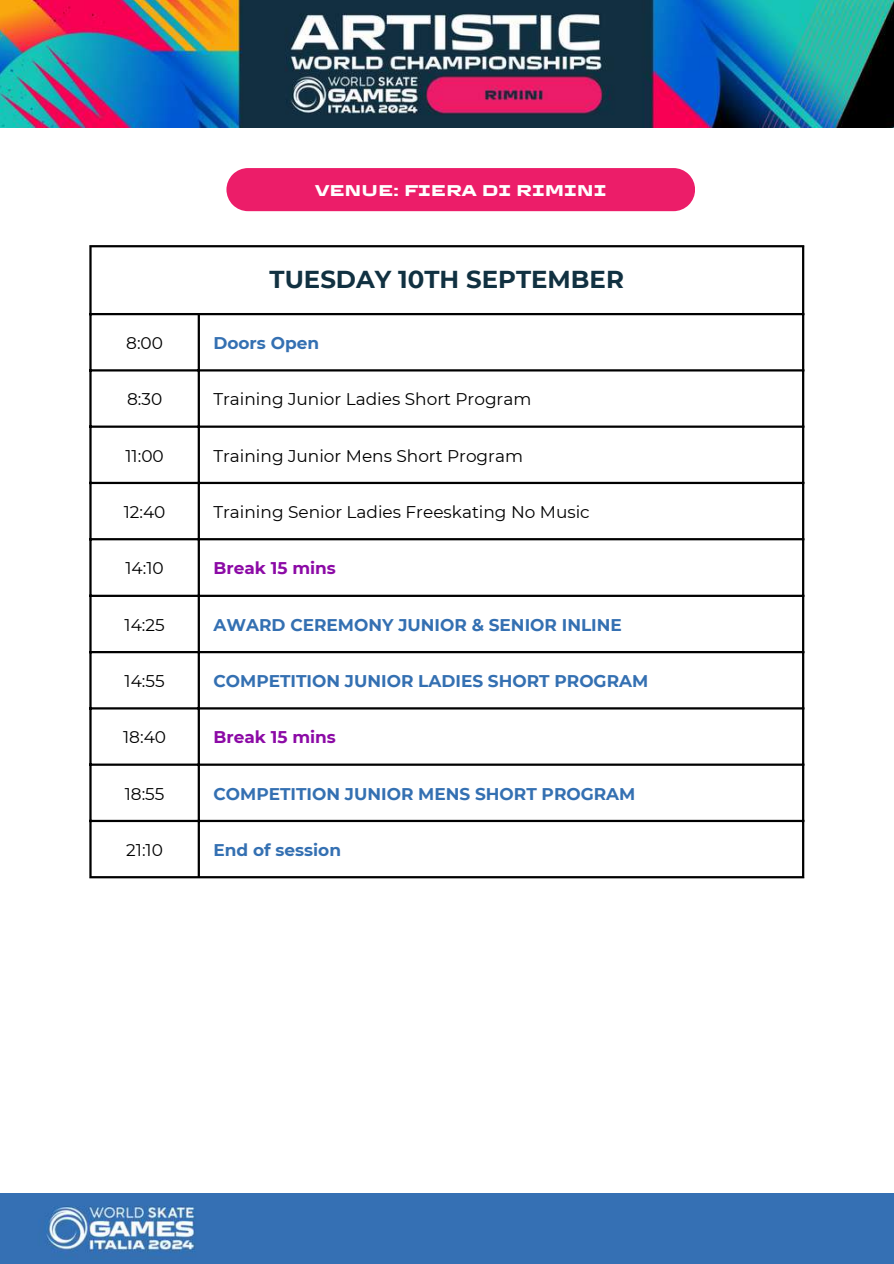
<style>
.page{position:relative;width:894px;height:1264px;background:#fff}
.page>*{position:absolute;margin:0;border:0;box-sizing:border-box;transform-origin:0 0}
.t1{font:700 24.45px "Montserrat";color:#113141}
.t2{font:16.95px "Montserrat";color:#000}
.t3{font:700 16.95px "Montserrat";color:#3470b2}
.t4{font:700 16.95px "Montserrat";color:#8c0aa6}
.t5{font:700 15.9px "TT Autonomous";color:#fff}
</style>
<div class="page">
<img style="left:0;top:0;width:893px;height:127px">
<svg style="left:92px;top:247px;width:709px;height:629px"></svg>
<hr style="left:89px;top:247px;width:3px;height:629px;background:#000">
<hr style="left:198px;top:315px;width:2px;height:561px;background:#000">
<hr style="left:801px;top:247px;width:3px;height:629px;background:#000">
<hr style="left:89px;top:245px;width:715px;height:2px;background:#000">
<hr style="left:89px;top:313px;width:715px;height:2px;background:#000">
<hr style="left:89px;top:369px;width:715px;height:2px;background:#000">
<hr style="left:89px;top:425px;width:715px;height:3px;background:#000">
<hr style="left:89px;top:482px;width:715px;height:2px;background:#000">
<hr style="left:89px;top:538px;width:715px;height:2px;background:#000">
<hr style="left:89px;top:594px;width:715px;height:3px;background:#000">
<hr style="left:89px;top:651px;width:715px;height:2px;background:#000">
<hr style="left:89px;top:707px;width:715px;height:2px;background:#000">
<hr style="left:89px;top:763px;width:715px;height:2px;background:#000">
<hr style="left:89px;top:819px;width:715px;height:3px;background:#000">
<hr style="left:89px;top:876px;width:715px;height:2px;background:#000">
<img style="left:0;top:1193px;width:893px;height:69px">
<div style="left:226px;top:168px;width:469px;height:43px;background:#ec1d69"></div>
<p class="t5" style="left:315px;top:179px;width:293px">VENUE: FIERA DI RIMINI</p>
<h1 class="t1" style="left:269px;top:264px;width:356px">TUESDAY 10TH SEPTEMBER</h1>
<p class="t2" style="left:126px;top:332px;width:38px">8:00</p>
<p class="t3" style="left:213px;top:332px;width:107px">Doors Open</p>
<p class="t2" style="left:127px;top:389px;width:37px">8:30</p>
<p class="t2" style="left:213px;top:389px;width:319px">Training Junior Ladies Short Program</p>
<p class="t2" style="left:125px;top:445px;width:40px">11:00</p>
<p class="t2" style="left:213px;top:445px;width:311px">Training Junior Mens Short Program</p>
<p class="t2" style="left:124px;top:501px;width:43px">12:40</p>
<p class="t2" style="left:213px;top:501px;width:378px">Training Senior Ladies Freeskating No Music</p>
<p class="t2" style="left:125px;top:557px;width:40px">14:10</p>
<p class="t4" style="left:213px;top:557px;width:124px">Break 15 mins</p>
<p class="t2" style="left:124px;top:614px;width:42px">14:25</p>
<p class="t3" style="left:213px;top:614px;width:410px">AWARD CEREMONY JUNIOR &amp; SENIOR INLINE</p>
<p class="t2" style="left:125px;top:670px;width:42px">14:55</p>
<p class="t3" style="left:213px;top:670px;width:436px">COMPETITION JUNIOR LADIES SHORT PROGRAM</p>
<p class="t2" style="left:123px;top:727px;width:44px">18:40</p>
<p class="t4" style="left:213px;top:727px;width:124px">Break 15 mins</p>
<p class="t2" style="left:125px;top:783px;width:41px">18:55</p>
<p class="t3" style="left:213px;top:783px;width:423px">COMPETITION JUNIOR MENS SHORT PROGRAM</p>
<p class="t2" style="left:126px;top:839px;width:38px">21:10</p>
<p class="t3" style="left:213px;top:839px;width:129px">End of session</p>
</div>
